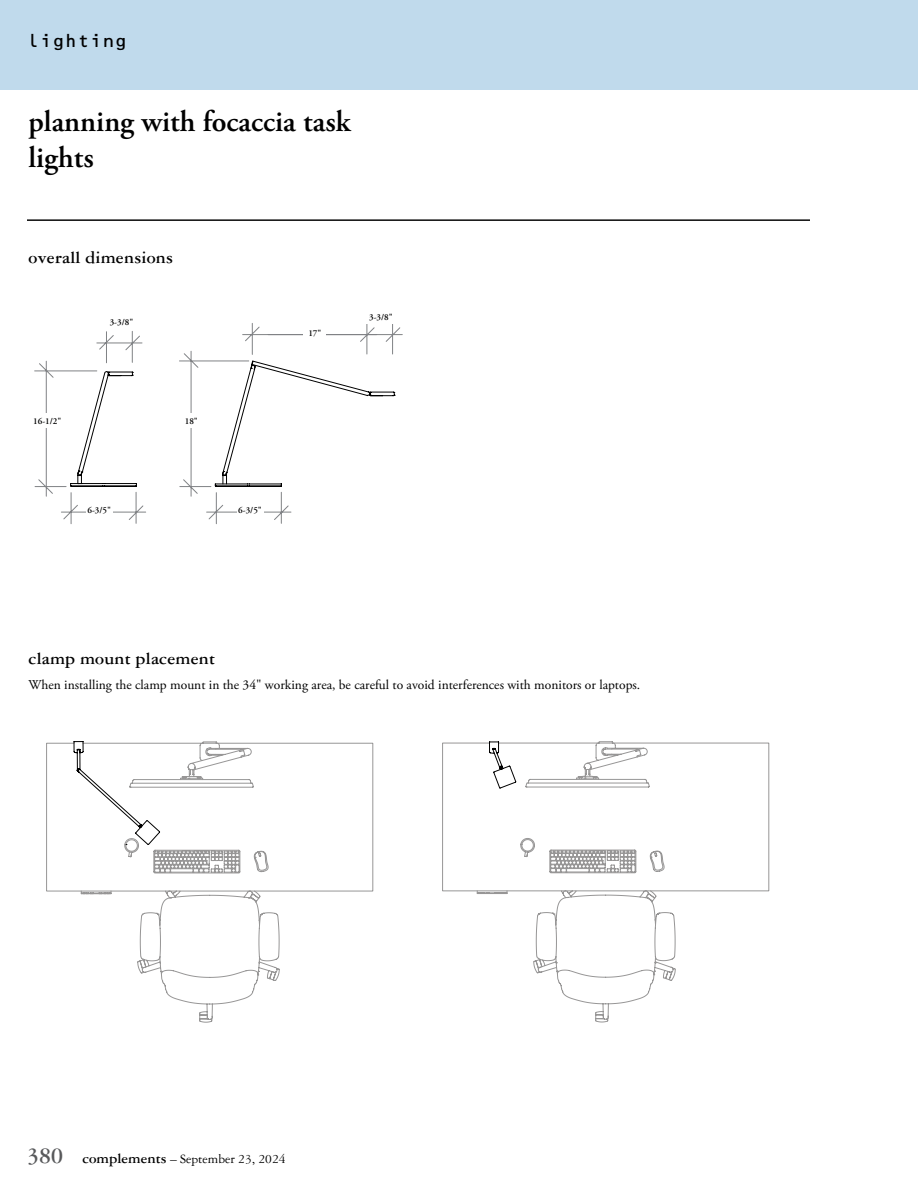
<style>
.page{position:relative;width:918px;height:1188px;background:#fff}
.page>*{position:absolute;margin:0;border:0;box-sizing:border-box;transform-origin:0 0}
.t1{font:600 30px/36px "Adobe Garamond Pro";color:#000}
.t2{font:700 18px "Garamond Three";letter-spacing:.01em;color:#000}
.t3{font:18px "OCRB Std";letter-spacing:-.025em;color:#000}
.t4{font:13.5px "Adobe Garamond Pro";color:#000}
.t5{font:13.5px "Garamond Three";color:#000}
.t6{font:600 9px "Adobe Garamond Pro";color:#000}
.s1{font-weight:700;font-size:24px;color:#58595b}
.s2{font-weight:700;font-size:15px}
</style>
<div class="page">
<div style="left:0;top:0;width:918px;height:90px;background:#c0daec"></div>
<hr style="left:27px;top:220px;width:783px;height:1px;background:#000">
<svg style="left:34px;top:323px;width:369px;height:201px"></svg>
<svg style="left:46px;top:742px;width:327px;height:149px"></svg>
<svg style="left:74px;top:741px;width:206px;height:281px"></svg>
<svg style="left:442px;top:743px;width:327px;height:148px"></svg>
<svg style="left:477px;top:742px;width:199px;height:280px"></svg>
<div style="left:107px;top:314px;width:29px;height:15px;background:#fff"></div>
<div style="left:367px;top:310px;width:28px;height:14px;background:#fff"></div>
<div style="left:303px;top:326px;width:23px;height:14px;background:#fff"></div>
<div style="left:180px;top:414px;width:23px;height:14px;background:#fff"></div>
<div style="left:31px;top:414px;width:32px;height:14px;background:#fff"></div>
<div style="left:237px;top:502px;width:26px;height:15px;background:#fff"></div>
<div style="left:86px;top:502px;width:27px;height:15px;background:#fff"></div>
<h2 class="t3" style="left:27px;top:31px;width:102px">lighting</h2>
<h1 class="t1" style="left:28px;top:104px;width:324px">planning with focaccia task lights</h1>
<h2 class="t2" style="left:28px;top:248px;width:146px">overall dimensions</h2>
<p class="t6" style="left:110px;top:317px;width:25px">3-3/8"</p>
<p class="t6" style="left:33px;top:416px;width:30px">16-1/2"</p>
<p class="t6" style="left:185px;top:416px;width:15px">18"</p>
<p class="t6" style="left:88px;top:505px;width:25px">6-3/5"</p>
<p class="t6" style="left:238px;top:505px;width:25px">6-3/5"</p>
<p class="t6" style="left:308px;top:328px;width:15px">17"</p>
<p class="t6" style="left:369px;top:312px;width:25px">3-3/8"</p>
<h2 class="t2" style="left:28px;top:648px;width:188px">clamp mount placement</h2>
<p class="t4" style="left:28px;top:677px;width:613px">When installing the clamp mount in the 34" working area, be careful to avoid interferences with monitors or laptops.</p>
<p class="t5" style="left:27px;top:1152px;width:260px"><span class="s1">380</span> <span class="s2">complements</span> – September 23, 2024</p>
</div>
